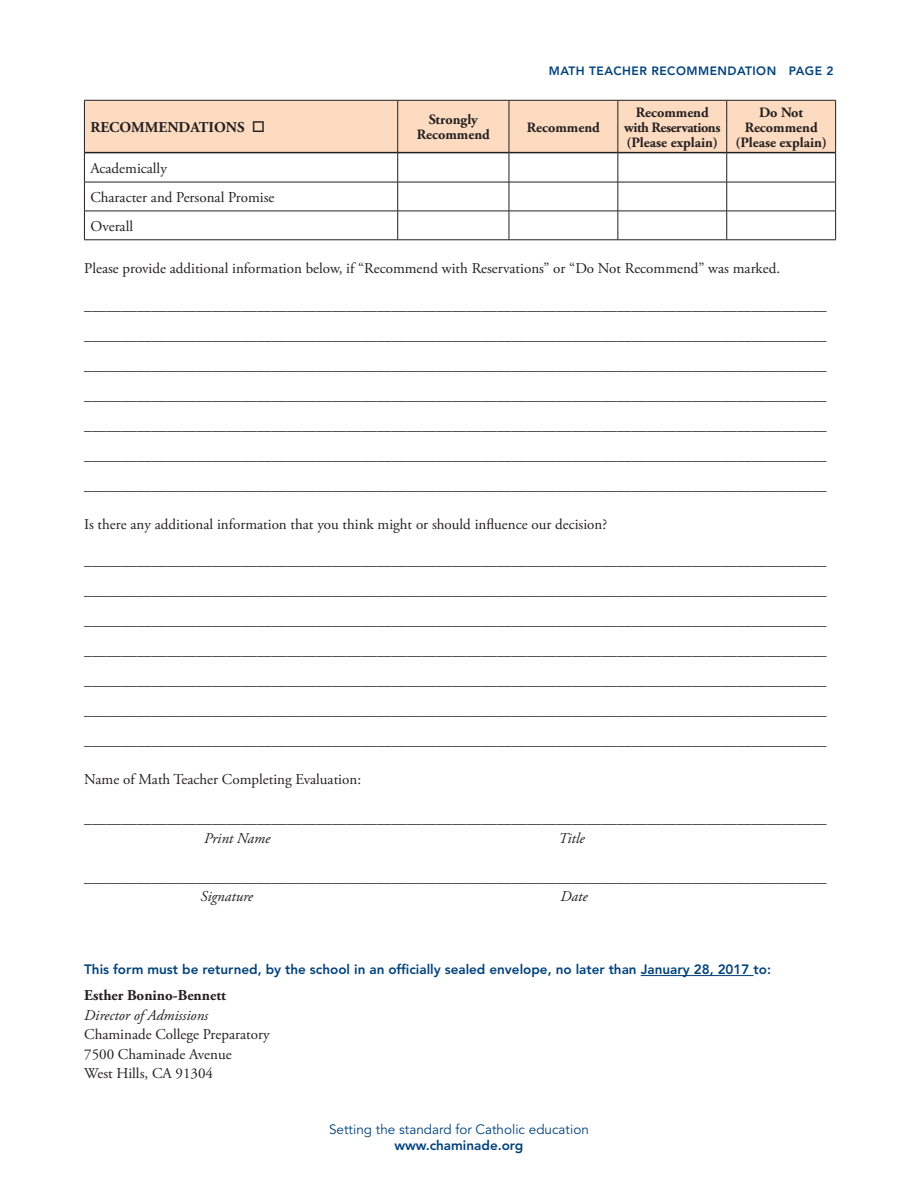
<style>
.page{position:relative;width:918px;height:1188px;background:#fff}
.page>*{position:absolute;margin:0;border:0;box-sizing:border-box;transform-origin:0 0}
.t1{font:15px/30px "Adobe Garamond Pro";color:#231f20;text-align:justify}
.t2{font:italic 15px "Adobe Garamond Pro";color:#231f20}
.t3{font:700 15px "Adobe Garamond Pro";color:#231f20}
.t4{font:700 14.25px/15px "Adobe Garamond Pro";color:#231f20;text-align:center}
.t5{font:700 14.25px "Adobe Garamond Pro";letter-spacing:-.03em;color:#231f20}
.t6{font:800 13.5px "Avenir";color:#01427c}
.t7{font:13.5px "Avenir";color:#01427c}
.t8{font:800 12px "Avenir";letter-spacing:.04em;color:#01427c}
</style>
<div class="page">
<hr style="left:641px;top:975px;width:113px;height:1px;background:#01427c">
<svg style="left:84px;top:100px;width:752px;height:140px"></svg>
<hr style="left:84px;top:240px;width:314px;height:1px;background:#231f20">
<hr style="left:398px;top:240px;width:111px;height:1px;background:#231f20">
<hr style="left:509px;top:240px;width:109px;height:1px;background:#231f20">
<hr style="left:618px;top:240px;width:109px;height:1px;background:#231f20">
<hr style="left:727px;top:240px;width:109px;height:1px;background:#231f20">
<p class="t8" style="left:549px;top:63px;width:286px">MATH TEACHER RECOMMENDATION PAGE 2</p>
<p class="t3" style="left:90px;top:119px;width:176px">RECOMMENDATIONS □</p>
<p class="t4" style="left:417px;top:112px;width:75px">Strongly<br>Recommend</p>
<p class="t4" style="left:527px;top:120px;width:75px">Recommend</p>
<p class="t4" style="left:636px;top:105px;width:75px">Recommend</p>
<p class="t5" style="left:624px;top:119px;width:98px">with Reservations</p>
<p class="t4" style="left:627px;top:135px;width:93px">(Please explain)</p>
<p class="t4" style="left:759px;top:105px;width:46px">Do Not</p>
<p class="t4" style="left:745px;top:120px;width:75px">Recommend</p>
<p class="t4" style="left:736px;top:135px;width:93px">(Please explain)</p>
<p class="t1" style="left:90px;top:154px;width:78px">Academically</p>
<p class="t1" style="left:90px;top:183px;width:186px">Character and Personal Promise</p>
<p class="t1" style="left:90px;top:212px;width:44px">Overall</p>
<p class="t1" style="left:84px;top:254px;width:697px">Please provide additional information below, if “Recommend with Reservations” or “Do Not Recommend” was marked.</p>
<p class="t1" style="left:84px;top:291px;width:744px">___________________________________________________________________________________________________ ___________________________________________________________________________________________________ ___________________________________________________________________________________________________ ___________________________________________________________________________________________________ ___________________________________________________________________________________________________ ___________________________________________________________________________________________________ ___________________________________________________________________________________________________</p>
<p class="t1" style="left:84px;top:510px;width:524px">Is there any additional information that you think might or should influence our decision?</p>
<p class="t1" style="left:84px;top:546px;width:744px">___________________________________________________________________________________________________ ___________________________________________________________________________________________________ ___________________________________________________________________________________________________ ___________________________________________________________________________________________________ ___________________________________________________________________________________________________ ___________________________________________________________________________________________________ ___________________________________________________________________________________________________</p>
<p class="t1" style="left:84px;top:765px;width:278px">Name of Math Teacher Completing Evaluation:</p>
<p class="t1" style="left:84px;top:804px;width:744px">___________________________________________________________________________________________________</p>
<p class="t2" style="left:204px;top:829px;width:68px">Print Name</p>
<p class="t2" style="left:558px;top:829px;width:28px">Title</p>
<p class="t1" style="left:84px;top:863px;width:744px">___________________________________________________________________________________________________</p>
<p class="t2" style="left:200px;top:888px;width:54px">Signature</p>
<p class="t2" style="left:561px;top:888px;width:29px">Date</p>
<p class="t6" style="left:84px;top:962px;width:688px">This form must be returned, by the school in an officially sealed envelope, no later than January 28, 2017 to:</p>
<p class="t3" style="left:84px;top:987px;width:143px">Esther Bonino-Bennett</p>
<p class="t2" style="left:84px;top:1006px;width:125px">Director of Admissions</p>
<p class="t1" style="left:84px;top:1020px;width:187px">Chaminade College Preparatory</p>
<p class="t1" style="left:84px;top:1040px;width:149px">7500 Chaminade Avenue</p>
<p class="t1" style="left:84px;top:1059px;width:130px">West Hills, CA 91304</p>
<p class="t7" style="left:329px;top:1122px;width:261px">Setting the standard for Catholic education</p>
<p class="t6" style="left:395px;top:1138px;width:130px">www.chaminade.org</p>
</div>
